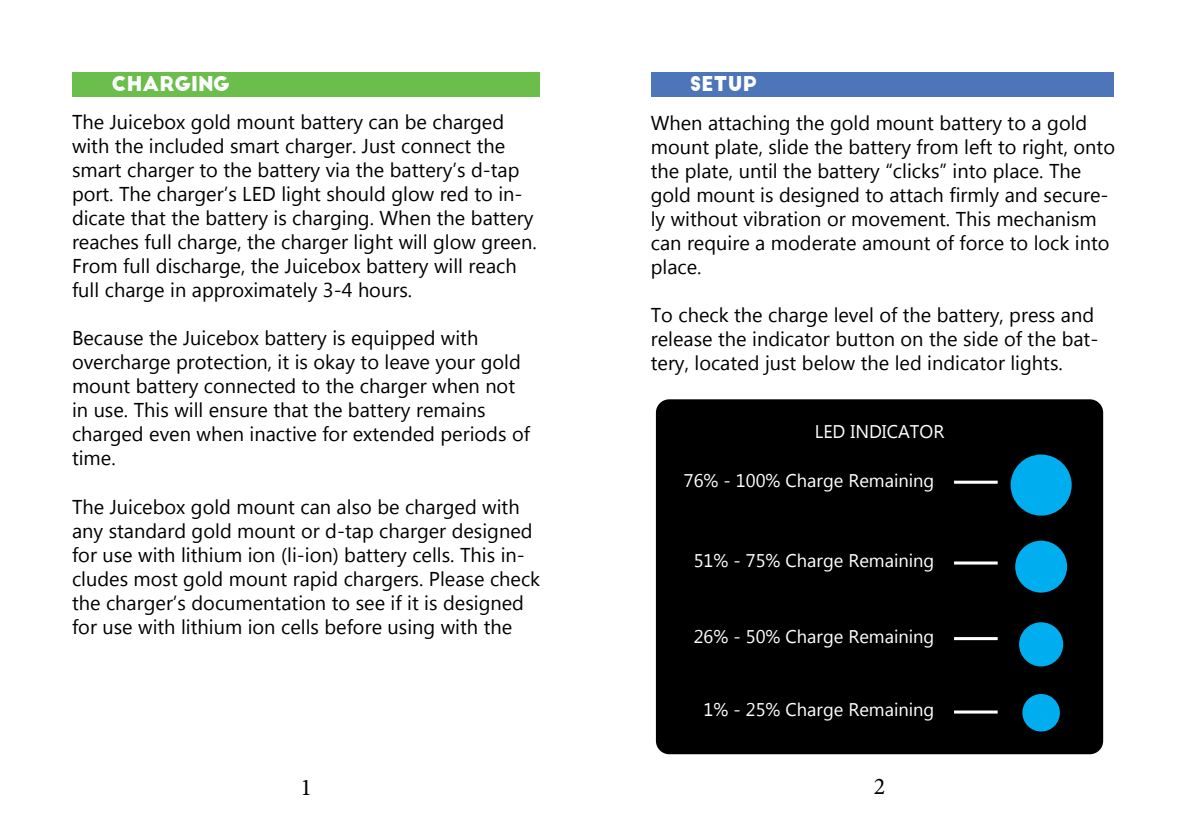
<style>
.page{position:relative;width:1191px;height:840px;background:#fff}
.page>*{position:absolute;margin:0;border:0;box-sizing:border-box;transform-origin:0 0}
.t1{font:24px "Minion Pro";color:#000}
.t2{font:20px/24px "Myanmar Text";color:#000}
.t3{font:20px "Big John";color:#fff}
.t4{font:20px "Big John";color:#fffffe}
.t5{font:18.4px "Myanmar Text";color:#fff}
</style>
<div class="page">
<div style="left:72px;top:72px;width:467px;height:24px;background:#6bbe4c"></div>
<div style="left:651px;top:72px;width:462px;height:25px;background:#4c75ba"></div>
<div style="left:656px;top:399px;width:447px;height:354px;background:#000;border-radius:13px"></div>
<div style="left:1010px;top:454px;width:61px;height:61px;background:#00aeef;border-radius:50%"></div>
<div style="left:1015px;top:540px;width:52px;height:52px;background:#00aeef;border-radius:50%"></div>
<div style="left:1019px;top:622px;width:44px;height:44px;background:#00aeef;border-radius:50%"></div>
<div style="left:1022px;top:693px;width:38px;height:38px;background:#00aeef;border-radius:50%"></div>
<hr style="left:954px;top:480px;width:43px;height:3px;background:#fff">
<hr style="left:954px;top:561px;width:43px;height:3px;background:#fff">
<hr style="left:954px;top:636px;width:43px;height:3px;background:#fff">
<hr style="left:954px;top:710px;width:43px;height:3px;background:#fff">
<p class="t3" style="left:111px;top:74px;width:120px">CHARGING</p>
<p class="t2" style="left:72px;top:110px;width:466px">The Juicebox gold mount battery can be charged with the included smart charger. Just connect the smart charger to the battery via the battery’s d-tap port. The charger’s LED light should glow red to in&shy;dicate that the battery is charging. When the battery reaches full charge, the charger light will glow green.<br>From full discharge, the Juicebox battery will reach full charge in approximately 3-4 hours.</p>
<p class="t2" style="left:72px;top:326px;width:459px">Because the Juicebox battery is equipped with overcharge protection, it is okay to leave your gold mount battery connected to the charger when not in use. This will ensure that the battery remains charged even when inactive for extended periods of time.</p>
<p class="t2" style="left:72px;top:494px;width:470px">The Juicebox gold mount can also be charged with any standard gold mount or d-tap charger designed for use with lithium ion (li-ion) battery cells. This in&shy;cludes most gold mount rapid chargers. Please check the charger’s documentation to see if it is designed for use with lithium ion cells before using with the</p>
<p class="t4" style="left:689px;top:75px;width:68px">SETUP</p>
<p class="t2" style="left:651px;top:111px;width:466px">When attaching the gold mount battery to a gold mount plate, slide the battery from left to right, onto the plate, until the battery “clicks” into place. The gold mount is designed to attach firmly and secure&shy;ly without vibration or movement. This mechanism can require a moderate amount of force to lock into place.</p>
<p class="t2" style="left:651px;top:303px;width:449px">To check the charge level of the battery, press and release the indicator button on the side of the bat&shy;tery, located just below the led indicator lights.</p>
<p class="t5" style="left:814px;top:420px;width:131px">LED INDICATOR</p>
<p class="t5" style="left:684px;top:469px;width:252px">76% - 100% Charge Remaining</p>
<p class="t5" style="left:693px;top:550px;width:242px">51% - 75% Charge Remaining</p>
<p class="t5" style="left:693px;top:625px;width:242px">26% - 50% Charge Remaining</p>
<p class="t5" style="left:703px;top:698px;width:232px">1% - 25% Charge Remaining</p>
<p class="t1" style="left:300px;top:771px;width:13px">1</p>
<p class="t1" style="left:873px;top:769px;width:13px">2</p>
</div>
